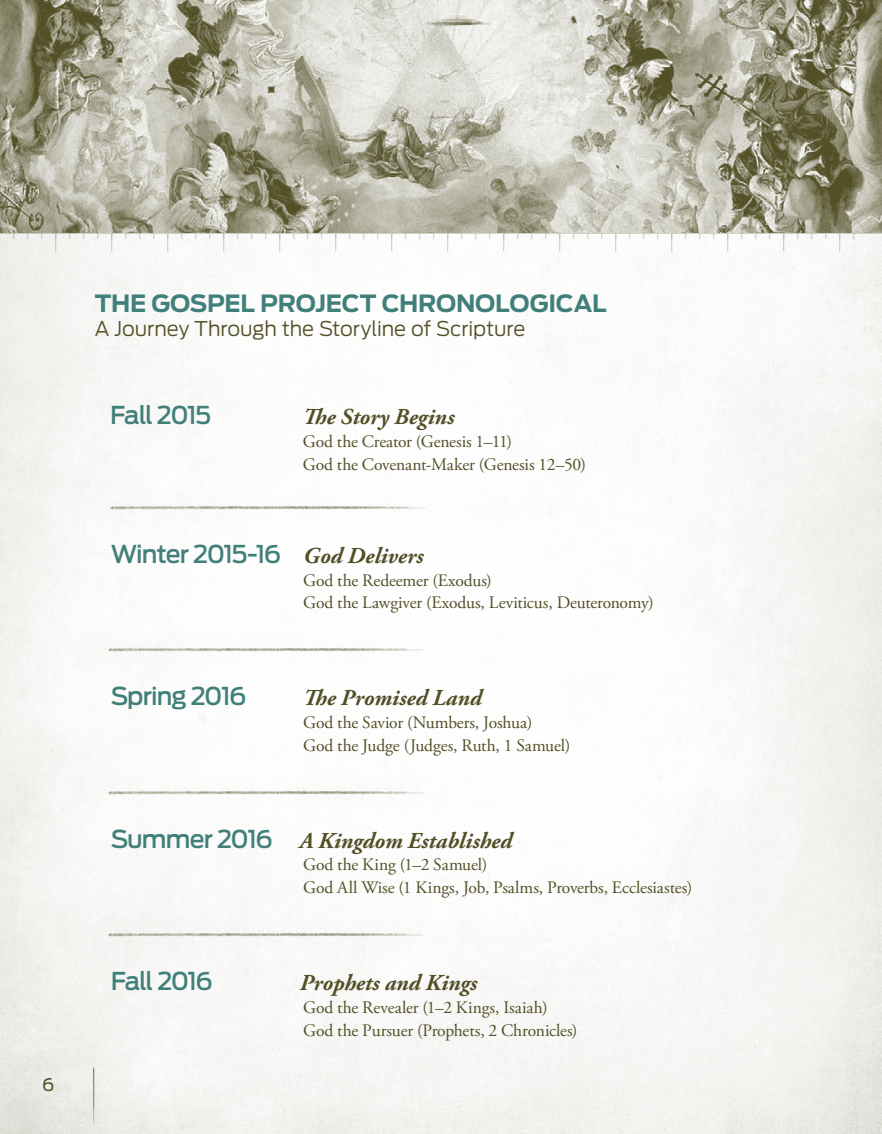
<style>
.page{position:relative;width:882px;height:1134px;background:#fff}
.page>*{position:absolute;margin:0;border:0;box-sizing:border-box;transform-origin:0 0}
.t1{font:500 24.5px "Antenna";letter-spacing:-.055em;color:#407f7a}
.t2{font:700 23.62px "Antenna";letter-spacing:-.01em;color:#407f7a}
.t3{font:italic 700 22.75px "Adobe Garamond Pro";color:#524f26}
.t4{font:300 20.3px "Antenna";letter-spacing:-.005em;color:#524f26}
.t5{font:17.5px/22.8px "Adobe Garamond Pro";letter-spacing:-.005em;color:#524f26}
.t6{font:17.5px "Antenna";color:#524f26}
.s1{font-family:"Adobe Garamond Pro";font-weight:700;font-style:italic;font-size:22.75px;color:#524f26}
.s2{font-family:"Antenna";font-weight:500;font-style:normal;font-size:24.5px;color:#407f7a}
</style>
<div class="page">
<hr style="left:0;top:232px;width:882px;height:2px;background:#524f26">
<hr style="left:55px;top:214px;width:1px;height:37px;background:#524f26">
<hr style="left:111px;top:214px;width:1px;height:37px;background:#524f26">
<hr style="left:167px;top:214px;width:1px;height:37px;background:#524f26">
<hr style="left:223px;top:214px;width:1px;height:37px;background:#524f26">
<hr style="left:279px;top:214px;width:1px;height:37px;background:#524f26">
<hr style="left:335px;top:214px;width:1px;height:37px;background:#524f26">
<hr style="left:391px;top:214px;width:1px;height:37px;background:#524f26">
<hr style="left:447px;top:214px;width:1px;height:37px;background:#524f26">
<hr style="left:503px;top:214px;width:1px;height:37px;background:#524f26">
<hr style="left:559px;top:214px;width:1px;height:37px;background:#524f26">
<hr style="left:615px;top:214px;width:1px;height:37px;background:#524f26">
<hr style="left:671px;top:214px;width:1px;height:37px;background:#524f26">
<hr style="left:727px;top:214px;width:1px;height:37px;background:#524f26">
<hr style="left:783px;top:214px;width:1px;height:37px;background:#524f26">
<hr style="left:839px;top:214px;width:1px;height:37px;background:#524f26">
<img style="left:0;top:0;width:882px;height:233px">
<img style="left:89px;top:1061px;width:16px;height:73px">
<img style="left:92px;top:634px;width:414px;height:30px">
<img style="left:92px;top:776px;width:414px;height:30px">
<img style="left:92px;top:918px;width:415px;height:31px">
<img style="left:95px;top:491px;width:414px;height:31px">
<p class="t6" style="left:42px;top:1074px;width:14px">6</p>
<h2 class="t2" style="left:95px;top:290px;width:513px">THE GOSPEL PROJECT CHRONOLOGICAL</h2>
<p class="t4" style="left:95px;top:317px;width:432px">A Journey Through the Storyline of Scripture</p>
<h1 class="t1" style="left:110px;top:401px;width:102px">Fall 2015</h1>
<h3 class="t3" style="left:303px;top:404px;width:153px">The Story Begins</h3>
<p class="t5" style="left:303px;top:431px;width:285px">God the Creator (Genesis 1–11)<br>God the Covenant-Maker (Genesis 12–50)</p>
<h1 class="t1" style="left:111px;top:539px;width:314px">Winter 2015-16 <span class="s1">God Delivers</span></h1>
<p class="t5" style="left:303px;top:569px;width:352px">God the Redeemer (Exodus)<br>God the Lawgiver (Exodus, Leviticus, Deuteronomy)</p>
<h1 class="t1" style="left:111px;top:682px;width:137px">Spring 2016</h1>
<h3 class="t3" style="left:303px;top:685px;width:180px">The Promised Land</h3>
<p class="t5" style="left:303px;top:712px;width:269px">God the Savior (Numbers, Joshua)<br>God the Judge (Judges, Ruth, 1 Samuel)</p>
<h3 class="t3" style="left:111px;top:827px;width:403px"><span class="s2">Summer 2016</span> A Kingdom Established</h3>
<p class="t5" style="left:303px;top:854px;width:391px">God the King (1–2 Samuel)<br>God All Wise (1 Kings, Job, Psalms, Proverbs, Ecclesiastes)</p>
<h1 class="t1" style="left:111px;top:966px;width:104px">Fall 2016</h1>
<h3 class="t3" style="left:300px;top:970px;width:179px">Prophets and Kings</h3>
<p class="t5" style="left:303px;top:996px;width:276px">God the Revealer (1–2 Kings, Isaiah)<br>God the Pursuer (Prophets, 2 Chronicles)</p>
</div>
